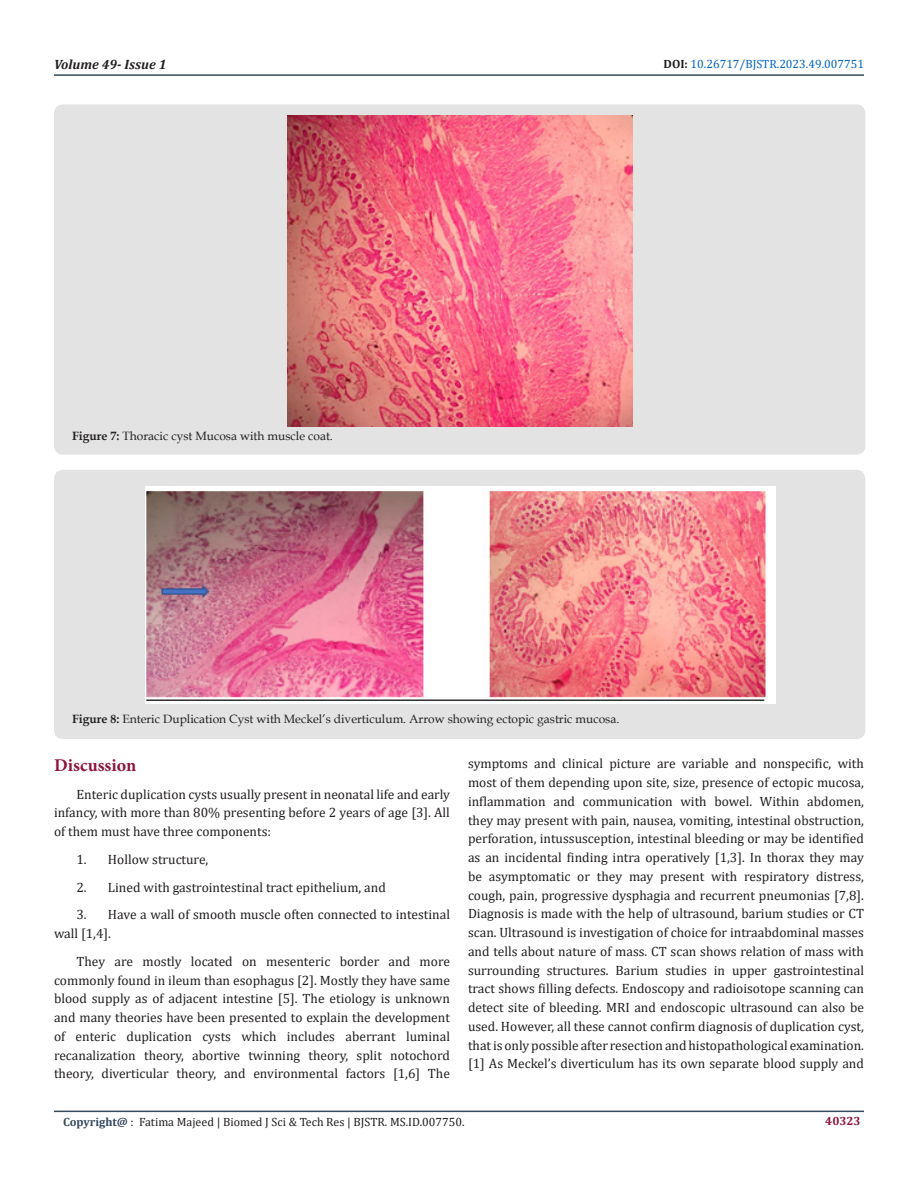
<style>
.page{position:relative;width:918px;height:1188px;background:#fff}
.page>*{position:absolute;margin:0;border:0;box-sizing:border-box;transform-origin:0 0}
.List_Paragraph{font:700 18px "Minion Pro";color:#8f133a}
.List_Paragraph-2{font:13.5px/18.8px "Cambria";color:#231f20;text-align:justify}
.t1{font:italic 700 13.5px "Cambria";color:#231f20}
.t2{font:12px "Book Antiqua";color:#231f20}
.t3{font:12px "Cambria";color:#231f20}
.t4{font:12px "Cambria";color:#0563c1}
.t5{font:700 12px "Cambria";color:#8f133a}
.s1{font-weight:700;color:#231f20}
.s2{font-weight:700}
.s3{font-weight:700;color:#34495e}
</style>
<div class="page">
<hr style="left:54px;top:1111px;width:810px;height:1px;background:#34495e">
<hr style="left:54px;top:74px;width:810px;height:2px;background:#34495e">
<div style="left:54px;top:104px;width:811px;height:351px;background:#e3e3e3;border-radius:9px"></div>
<img style="left:288px;top:116px;width:345px;height:310px">
<div style="left:54px;top:470px;width:811px;height:269px;background:#e3e3e3;border-radius:9px"></div>
<img style="left:145px;top:486px;width:631px;height:218px">
<p class="t1" style="left:54px;top:55px;width:114px">Volume 49- Issue 1</p>
<p class="t4" style="left:664px;top:57px;width:202px"><span class="s1">DOI:</span> 10.26717/BJSTR.2023.49.007751</p>
<p class="t2" style="left:72px;top:427px;width:262px"><span class="s2">Figure 7:</span> Thoracic cyst Mucosa with muscle coat.</p>
<p class="t2" style="left:72px;top:711px;width:549px"><span class="s2">Figure 8:</span> Enteric Duplication Cyst with Meckel’s diverticulum. Arrow showing ectopic gastric mucosa.</p>
<p class="List_Paragraph" style="left:54px;top:752px;width:84px">Discussion</p>
<p class="List_Paragraph-2" style="left:54px;top:785px;width:398px;text-indent:22px">Enteric duplication cysts usually present in neonatal life and early infancy, with more than 80% presenting before 2 years of age [3]. All of them must have three components:</p>
<p class="List_Paragraph-2" style="left:76px;top:850px;width:133px">1. Hollow structure,</p>
<p class="List_Paragraph-2" style="left:76px;top:878px;width:311px">2. Lined with gastrointestinal tract epithelium, and</p>
<p class="List_Paragraph-2" style="left:54px;top:905px;width:397px;text-indent:22px">3. Have a wall of smooth muscle often connected to intestinal wall [1,4].</p>
<p class="List_Paragraph-2" style="left:54px;top:952px;width:398px;text-indent:22px">They are mostly located on mesenteric border and more commonly found in ileum than esophagus [2]. Mostly they have same blood supply as of adjacent intestine [5]. The etiology is unknown and many theories have been presented to explain the development of enteric duplication cysts which includes aberrant luminal recanalization theory, abortive twinning theory, split notochord theory, diverticular theory, and environmental factors [1,6] The</p>
<p class="List_Paragraph-2" style="left:468px;top:754px;width:398px">symptoms and clinical picture are variable and nonspecific, with most of them depending upon site, size, presence of ectopic mucosa, inflammation and communication with bowel. Within abdomen, they may present with pain, nausea, vomiting, intestinal obstruction, perforation, intussusception, intestinal bleeding or may be identified as an incidental finding intra operatively [1,3]. In thorax they may be asymptomatic or they may present with respiratory distress, cough, pain, progressive dysphagia and recurrent pneumonias [7,8].<br>Diagnosis is made with the help of ultrasound, barium studies or CT scan. Ultrasound is investigation of choice for intraabdominal masses and tells about nature of mass. CT scan shows relation of mass with surrounding structures. Barium studies in upper gastrointestinal tract shows filling defects. Endoscopy and radioisotope scanning can detect site of bleeding. MRI and endoscopic ultrasound can also be used. However, all these cannot confirm diagnosis of duplication cyst, that is only possible after resection and histopathological examination. [1] As Meckel’s diverticulum has its own separate blood supply and</p>
<p class="t3" style="left:63px;top:1115px;width:403px"><span class="s3">Copyright@</span> : Fatima Majeed | Biomed J Sci &amp; Tech Res | BJSTR. MS.ID.007750.</p>
<p class="t5" style="left:825px;top:1113px;width:37px">40323</p>
</div>
